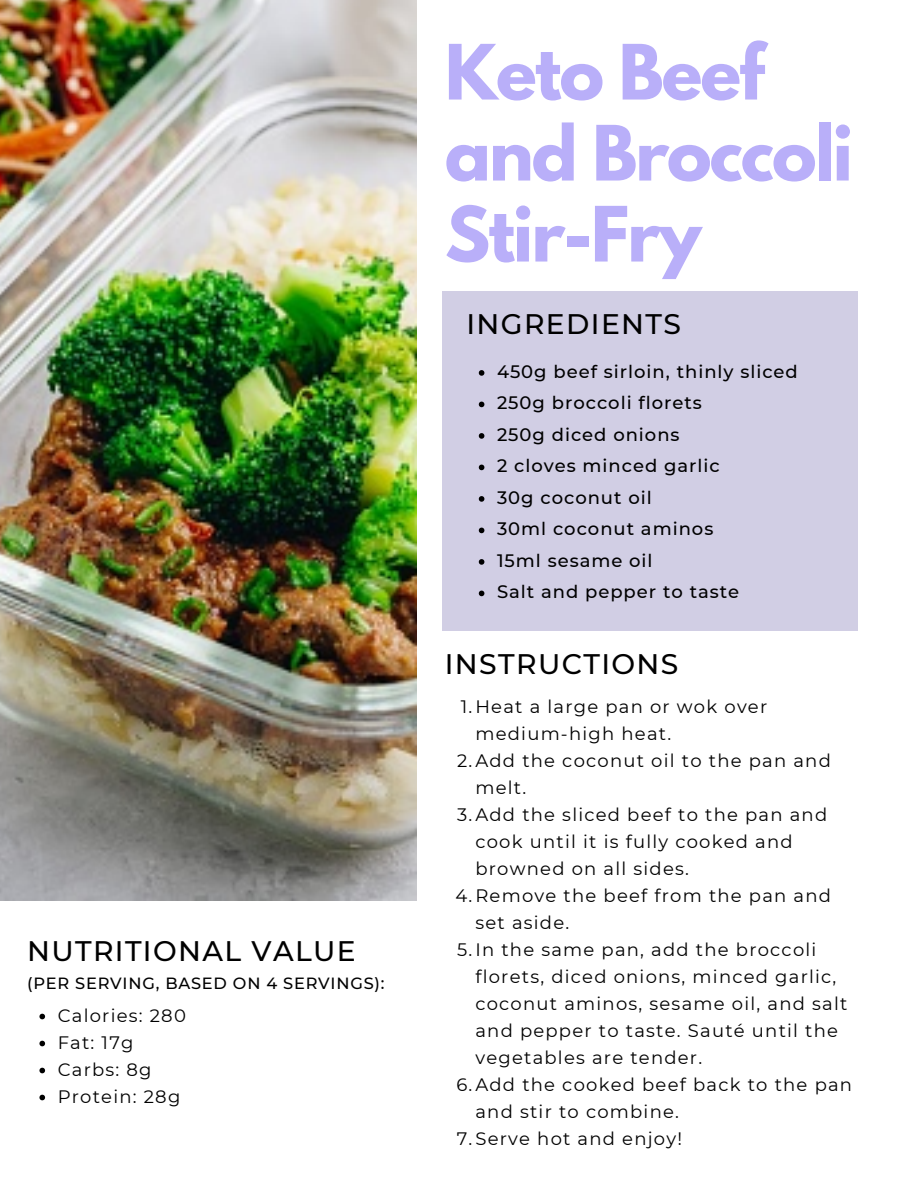
<style>
.page{position:relative;width:918px;height:1188px;background:#fff}
.page>*{position:absolute;margin:0;border:0;box-sizing:border-box;transform-origin:0 0}
.t1{font:700 67.5px/81px "League Spartan";letter-spacing:-.03em;color:#b9aff9}
.t2{font:500 28.2px "Montserrat";letter-spacing:.05em;color:#000}
.t3{font:18px/27px "Montserrat";letter-spacing:.07em;color:#000}
.t4{font:500 18px "Montserrat";letter-spacing:.055em;color:#000}
.t5{font:500 16.2px "Montserrat";letter-spacing:.05em;color:#000}
</style>
<div class="page">
<img style="left:0;top:0;width:416px;height:900px">
<div style="left:442px;top:291px;width:416px;height:339px;background:#d1cee4"></div>
<svg style="left:39px;top:1014px;width:6px;height:5px"></svg>
<svg style="left:39px;top:1041px;width:6px;height:5px"></svg>
<svg style="left:39px;top:1068px;width:6px;height:5px"></svg>
<svg style="left:39px;top:1095px;width:6px;height:5px"></svg>
<svg style="left:479px;top:370px;width:5px;height:6px"></svg>
<svg style="left:479px;top:402px;width:5px;height:5px"></svg>
<svg style="left:479px;top:433px;width:5px;height:6px"></svg>
<svg style="left:479px;top:465px;width:5px;height:5px"></svg>
<svg style="left:479px;top:496px;width:5px;height:6px"></svg>
<svg style="left:479px;top:528px;width:5px;height:5px"></svg>
<svg style="left:479px;top:559px;width:5px;height:6px"></svg>
<svg style="left:479px;top:591px;width:5px;height:5px"></svg>
<p class="t2" style="left:27px;top:934px;width:330px">NUTRITIONAL VALUE</p>
<p class="t5" style="left:27px;top:973px;width:359px">(PER SERVING, BASED ON 4 SERVINGS):</p>
<p class="t3" style="left:58px;top:1002px;width:130px">Calories: 280</p>
<p class="t3" style="left:58px;top:1029px;width:77px">Fat: 17g</p>
<p class="t3" style="left:58px;top:1056px;width:95px">Carbs: 8g</p>
<h1 class="t3" style="left:58px;top:1083px;width:124px">Protein: 28g</h1>
<h3 class="t1" style="left:445px;top:40px;width:410px">Keto Beef and Broccoli<br>Stir-Fry</h3>
<p class="t2" style="left:466px;top:306px;width:216px">INGREDIENTS</p>
<h2 class="t4" style="left:497px;top:361px;width:302px">450g beef sirloin, thinly sliced</h2>
<p class="t4" style="left:497px;top:392px;width:207px">250g broccoli florets</p>
<p class="t4" style="left:497px;top:424px;width:184px">250g diced onions</p>
<p class="t4" style="left:497px;top:455px;width:224px">2 cloves minced garlic</p>
<p class="t4" style="left:497px;top:487px;width:156px">30g coconut oil</p>
<p class="t4" style="left:497px;top:518px;width:218px">30ml coconut aminos</p>
<p class="t4" style="left:497px;top:550px;width:157px">15ml sesame oil</p>
<p class="t4" style="left:497px;top:581px;width:244px">Salt and pepper to taste</p>
<h2 class="t2" style="left:445px;top:647px;width:235px">INSTRUCTIONS</h2>
<p class="t3" style="left:475px;top:693px;width:293px;text-indent:-15px">1.Heat a large pan or wok over medium-high heat.</p>
<p class="t3" style="left:475px;top:747px;width:357px;text-indent:-18px">2.Add the coconut oil to the pan and melt.</p>
<p class="t3" style="left:475px;top:801px;width:353px;text-indent:-18px">3.Add the sliced beef to the pan and cook until it is fully cooked and browned on all sides.</p>
<p class="t3" style="left:475px;top:882px;width:357px;text-indent:-20px">4.Remove the beef from the pan and set aside.</p>
<p class="t3" style="left:475px;top:936px;width:373px;text-indent:-18px">5.In the same pan, add the broccoli florets, diced onions, minced garlic, coconut aminos, sesame oil, and salt and pepper to taste. Sauté until the vegetables are tender.</p>
<p class="t3" style="left:475px;top:1071px;width:378px;text-indent:-19px">6.Add the cooked beef back to the pan and stir to combine.</p>
<p class="t3" style="left:457px;top:1125px;width:227px">7.Serve hot and enjoy!</p>
</div>
